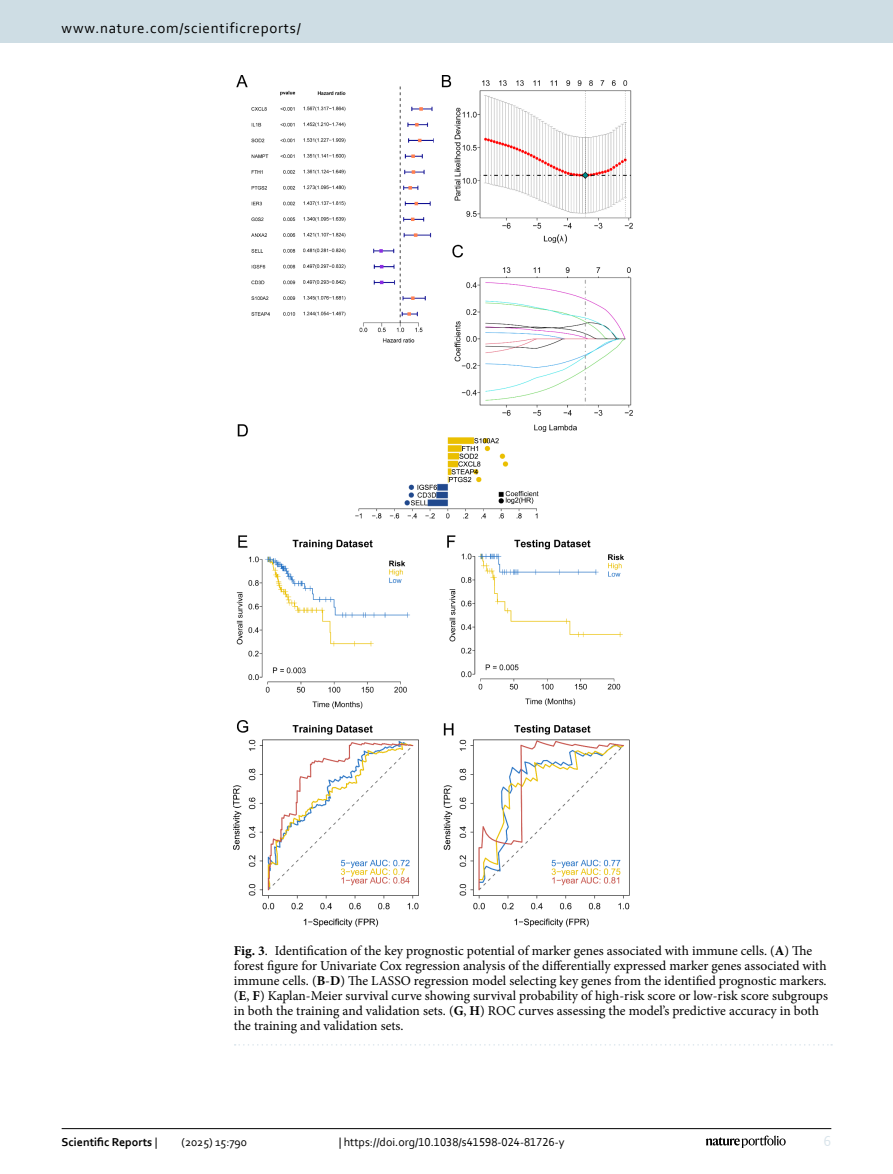
<style>
.page{position:relative;width:893px;height:1174px;background:#fff}
.page>*{position:absolute;margin:0;border:0;box-sizing:border-box;transform-origin:0 0}
.t1{font:15px "Corbel";letter-spacing:.05em;color:#000}
.t2{font:15px "Corbel";color:#d9e4eb}
.Figure_Caption{font:13.5px/15px "Minion Pro";color:#000}
.t3{font:12px "Corbel";color:#000}
.t4{font:700 12px "Corbel";color:#000}
.s1{font-weight:700}
.s2{font-weight:400}
</style>
<div class="page">
<img style="left:234px;top:76px;width:399px;height:850px">
<svg style="left:235px;top:1044px;width:597px;height:1px"></svg>
<hr style="left:62px;top:1128px;width:769px;height:1px;background:#000">
<svg style="left:706px;top:1135px;width:80px;height:12px"></svg>
<div style="left:0;top:0;width:893px;height:43px;background:#cedde4"></div>
<p class="t1" style="left:62px;top:18px;width:241px">www.nature.com/scientificreports/</p>
<p class="Figure_Caption" style="left:234px;top:942px;width:596px"><span class="s1">Fig. 3</span>. Identification of the key prognostic potential of marker genes associated with immune cells. (<span class="s1">A</span>) The forest figure for Univariate Cox regression analysis of the differentially expressed marker genes associated with immune cells. (<span class="s1">B</span>-<span class="s1">D</span>) The LASSO regression model selecting key genes from the identified prognostic markers. (<span class="s1">E</span>, <span class="s1">F</span>) Kaplan-Meier survival curve showing survival probability of high-risk score or low-risk score subgroups in both the training and validation sets. (<span class="s1">G</span>, <span class="s1">H</span>) ROC curves assessing the model’s predictive accuracy in both the training and validation sets.</p>
<p class="t4" style="left:62px;top:1134px;width:97px">Scientific Reports <span class="s2">|</span></p>
<p class="t3" style="left:181px;top:1134px;width:67px">(2025) 15:790</p>
<p class="t3" style="left:339px;top:1134px;width:227px">| https://doi.org/10.1038/s41598-024-81726-y</p>
<p class="t2" style="left:824px;top:1132px;width:9px">6</p>
</div>
